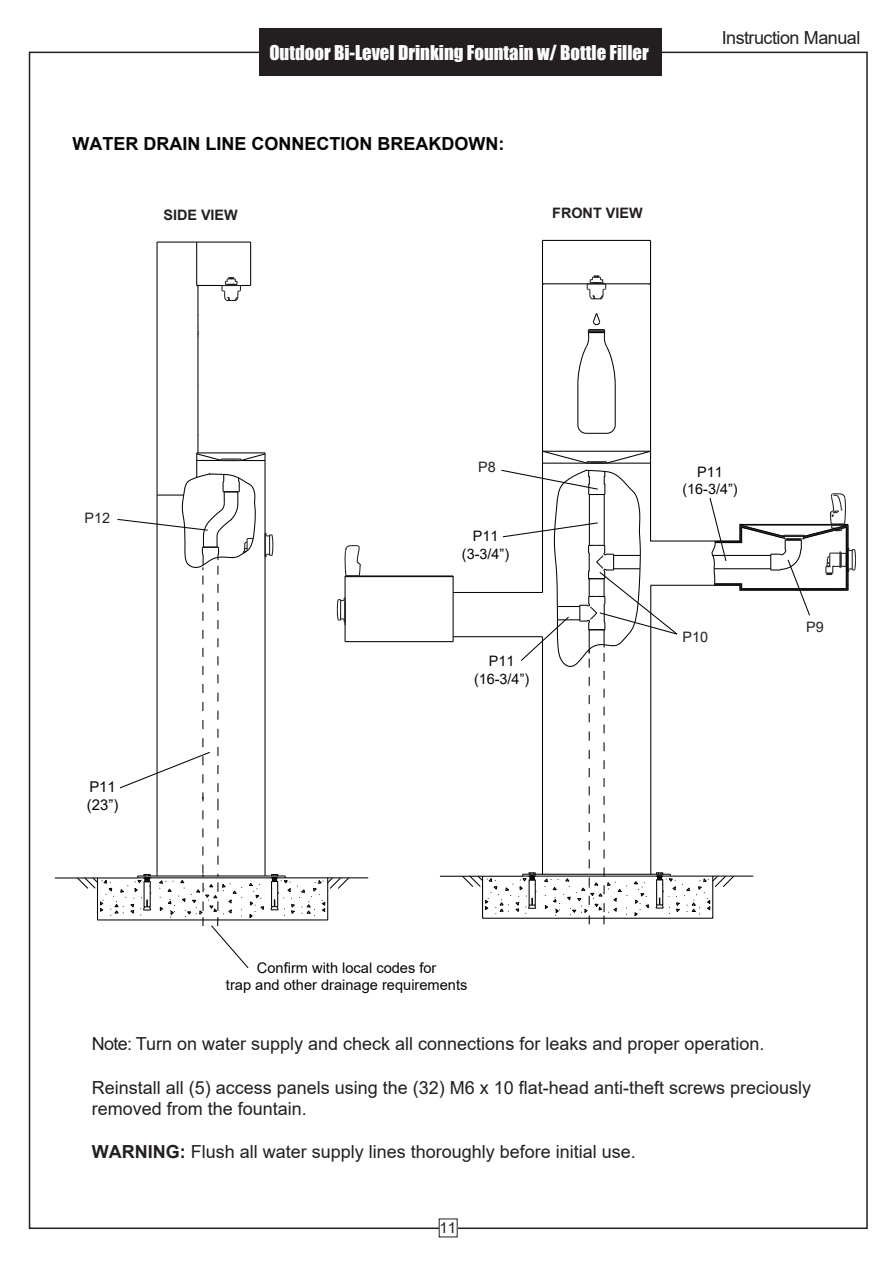
<style>
.page{position:relative;width:893px;height:1263px;background:#fff}
.page>*{position:absolute;margin:0;border:0;box-sizing:border-box;transform-origin:0 0}
.t1{font:18.75px "Impact";color:#fcfbfd}
.t2{font:18px/21.6px "Arial";color:#231f20}
.t3{font:700 18px "Arial";color:#050504}
.t4{font:18px "Arial";letter-spacing:-.03em;color:#231f20}
.t5{font:15px "Arial";color:#231f20}
.t6{font:14.85px/17.9px "Arial";color:#050504}
.t7{font:14.7px/17.5px "Arial";color:#050504;text-align:center}
.t8{font:14.4px/17.2px "Arial";color:#050504;text-align:center}
.t9{font:700 14.4px "Arial";color:#231f20}
.t10{font:14.4px "Arial";color:#231f20}
.s1{font-weight:700}
</style>
<div class="page">
<div style="left:260px;top:28px;width:402px;height:48px;background:#231f20"></div>
<hr style="left:453px;top:576px;width:1px;height:66px;background:#050504">
<hr style="left:345px;top:641px;width:108px;height:1px;background:#050504">
<hr style="left:453px;top:636px;width:89px;height:1px;background:#050504">
<hr style="left:453px;top:592px;width:89px;height:1px;background:#050504">
<hr style="left:345px;top:576px;width:108px;height:1px;background:#050504">
<hr style="left:345px;top:575px;width:108px;height:1px;background:#050504">
<hr style="left:650px;top:240px;width:1px;height:301px;background:#050504">
<hr style="left:542px;top:283px;width:108px;height:1px;background:#050504">
<hr style="left:542px;top:240px;width:108px;height:1px;background:#050504">
<hr style="left:157px;top:242px;width:1px;height:253px;background:#050504">
<hr style="left:196px;top:242px;width:1px;height:44px;background:#050504">
<hr style="left:197px;top:286px;width:1px;height:167px;background:#050504">
<hr style="left:250px;top:242px;width:1px;height:43px;background:#050504">
<hr style="left:197px;top:285px;width:54px;height:1px;background:#050504">
<hr style="left:157px;top:242px;width:94px;height:1px;background:#050504">
<hr style="left:542px;top:240px;width:1px;height:352px;background:#050504">
<hr style="left:440px;top:876px;width:83px;height:1px;background:#050504">
<hr style="left:285px;top:877px;width:83px;height:1px;background:#050504">
<hr style="left:55px;top:877px;width:83px;height:1px;background:#050504">
<svg style="left:221px;top:277px;width:20px;height:24px"></svg>
<svg style="left:586px;top:275px;width:21px;height:25px"></svg>
<svg style="left:76px;top:415px;width:285px;height:553px"></svg>
<svg style="left:461px;top:312px;width:395px;height:612px"></svg>
<p class="t1" style="left:269px;top:38px;width:381px">Outdoor Bi-Level Drinking Fountain w/ Bottle Filler</p>
<p class="t3" style="left:72px;top:131px;width:433px">WATER DRAIN LINE CONNECTION BREAKDOWN:</p>
<p class="t9" style="left:163px;top:205px;width:76px">SIDE VIEW</p>
<p class="t9" style="left:552px;top:203px;width:92px">FRONT VIEW</p>
<p class="t4" style="left:722px;top:25px;width:140px">Instruction Manual</p>
<p class="t10" style="left:85px;top:508px;width:27px">P12</p>
<p class="t6" style="left:87px;top:778px;width:33px">P11 (23”)</p>
<p class="t10" style="left:478px;top:457px;width:19px">P8</p>
<p class="t8" style="left:462px;top:528px;width:49px">P11 (3-3/4”)</p>
<p class="t8" style="left:474px;top:653px;width:57px">P11 (16-3/4”)</p>
<p class="t7" style="left:226px;top:959px;width:243px">Confirm with local codes for<br>trap and other drainage requirements</p>
<p class="t8" style="left:682px;top:463px;width:57px">P11 (16-3/4”)</p>
<p class="t10" style="left:682px;top:627px;width:27px">P10</p>
<p class="t10" style="left:806px;top:617px;width:19px">P9</p>
<p class="t2" style="left:92px;top:1033px;width:674px">Note: Turn on water supply and check all connections for leaks and proper operation.</p>
<p class="t2" style="left:92px;top:1076px;width:721px">Reinstall all (5) access panels using the (32) M6 x 10 flat-head anti-theft screws preciously removed from the fountain.</p>
<p class="t2" style="left:92px;top:1141px;width:546px"><span class="s1">WARNING:</span> Flush all water supply lines thoroughly before initial use.</p>
<p class="t5" style="left:440px;top:1218px;width:18px">11</p>
</div>
